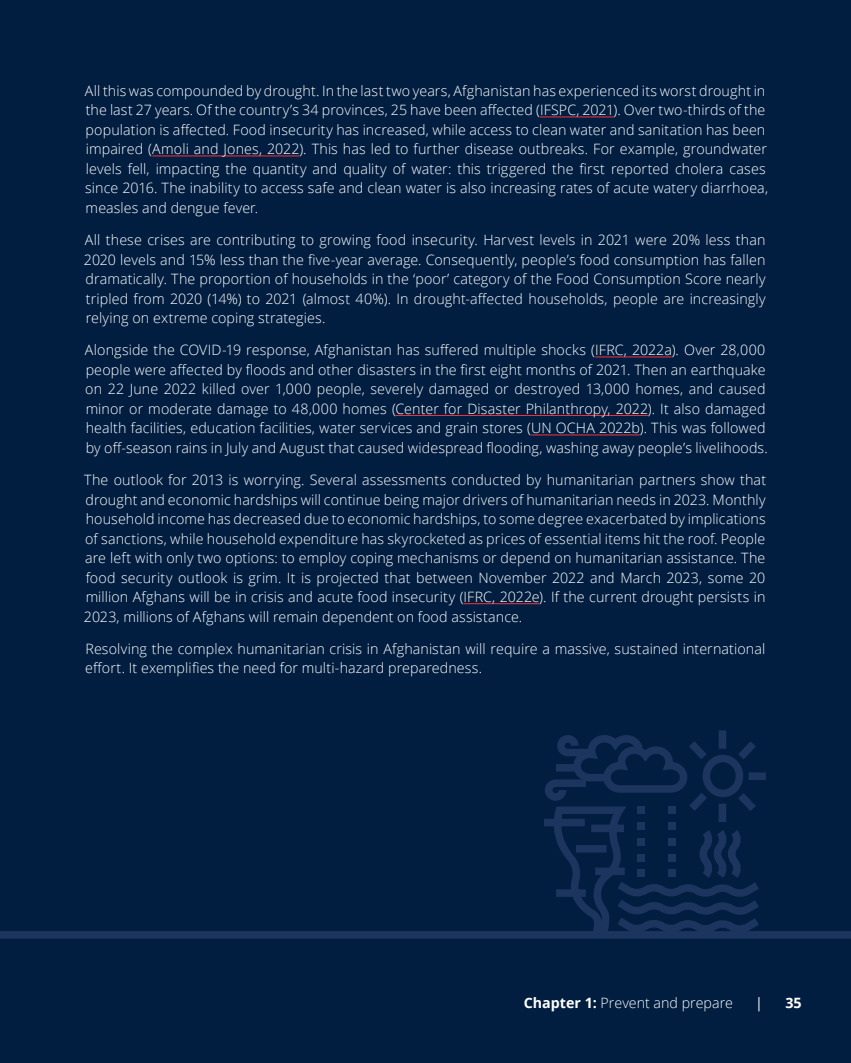
<style>
.page{position:relative;width:851px;height:1063px;background:#fff}
.page>*{position:absolute;margin:0;border:0;box-sizing:border-box;transform-origin:0 0}
.t1{font:300 14.25px/19.5px "Open Sans";letter-spacing:.01em;color:#fff}
.t2{font:700 14.25px "Open Sans";color:#fff}
.t3{font:14.25px "Open Sans";color:#fff}
.s1{font-weight:700}
</style>
<div class="page">
<div style="left:0;top:0;width:850px;height:1063px;background:#011e41"></div>
<hr style="left:540px;top:117px;width:73px;height:1px;background:#f5333f">
<hr style="left:152px;top:156px;width:147px;height:1px;background:#f5333f">
<hr style="left:595px;top:357px;width:76px;height:1px;background:#f5333f">
<hr style="left:395px;top:415px;width:252px;height:1px;background:#f5333f">
<hr style="left:531px;top:435px;width:108px;height:1px;background:#f5333f">
<hr style="left:463px;top:603px;width:76px;height:1px;background:#f5333f">
<div style="left:0;top:931px;width:850px;height:8px;background:#1c355e"></div>
<svg style="left:536px;top:731px;width:231px;height:208px"></svg>
<p class="t1" style="left:85px;top:81px;width:684px">All this was compounded by drought. In the last two years, Afghanistan has experienced its worst drought in the last 27 years. Of the country’s 34 provinces, 25 have been affected (IFSPC, 2021). Over two-thirds of the population is affected. Food insecurity has increased, while access to clean water and sanitation has been impaired (Amoli and Jones, 2022). This has led to further disease outbreaks. For example, groundwater levels fell, impacting the quantity and quality of water: this triggered the first reported cholera cases since 2016. The inability to access safe and clean water is also increasing rates of acute watery diarrhoea, measles and dengue fever.</p>
<p class="t1" style="left:84px;top:230px;width:683px;text-align:justify">All these crises are contributing to growing food insecurity. Harvest levels in 2021 were 20% less than 2020 levels and 15% less than the five-year average. Consequently, people’s food consumption has fallen dramatically. The proportion of households in the ‘poor’ category of the Food Consumption Score nearly tripled from 2020 (14%) to 2021 (almost 40%). In drought-affected households, people are increasingly relying on extreme coping strategies.</p>
<p class="t1" style="left:85px;top:340px;width:684px">Alongside the COVID-19 response, Afghanistan has suffered multiple shocks (IFRC, 2022a). Over 28,000 people were affected by floods and other disasters in the first eight months of 2021. Then an earthquake on 22 June 2022 killed over 1,000 people, severely damaged or destroyed 13,000 homes, and caused minor or moderate damage to 48,000 homes (Center for Disaster Philanthropy, 2022). It also damaged health facilities, education facilities, water services and grain stores (UN OCHA 2022b). This was followed by off-season rains in July and August that caused widespread flooding, washing away people’s livelihoods.</p>
<p class="t1" style="left:84px;top:470px;width:683px;text-align:justify">The outlook for 2013 is worrying. Several assessments conducted by humanitarian partners show that drought and economic hardships will continue being major drivers of humanitarian needs in 2023. Monthly household income has decreased due to economic hardships, to some degree exacerbated by implications of sanctions, while household expenditure has skyrocketed as prices of essential items hit the roof. People are left with only two options: to employ coping mechanisms or depend on humanitarian assistance. The food security outlook is grim. It is projected that between November 2022 and March 2023, some 20 million Afghans will be in crisis and acute food insecurity (IFRC, 2022e). If the current drought persists in 2023, millions of Afghans will remain dependent on food assistance.</p>
<p class="t1" style="left:85px;top:639px;width:681px">Resolving the complex humanitarian crisis in Afghanistan will require a massive, sustained international effort. It exemplifies the need for multi-hazard preparedness.</p>
<p class="t1" style="left:523px;top:993px;width:211px"><span class="s1">Chapter 1:</span> Prevent and prepare</p>
<p class="t3" style="left:755px;top:993px;width:9px">|</p>
<p class="t2" style="left:785px;top:993px;width:18px">35</p>
</div>
